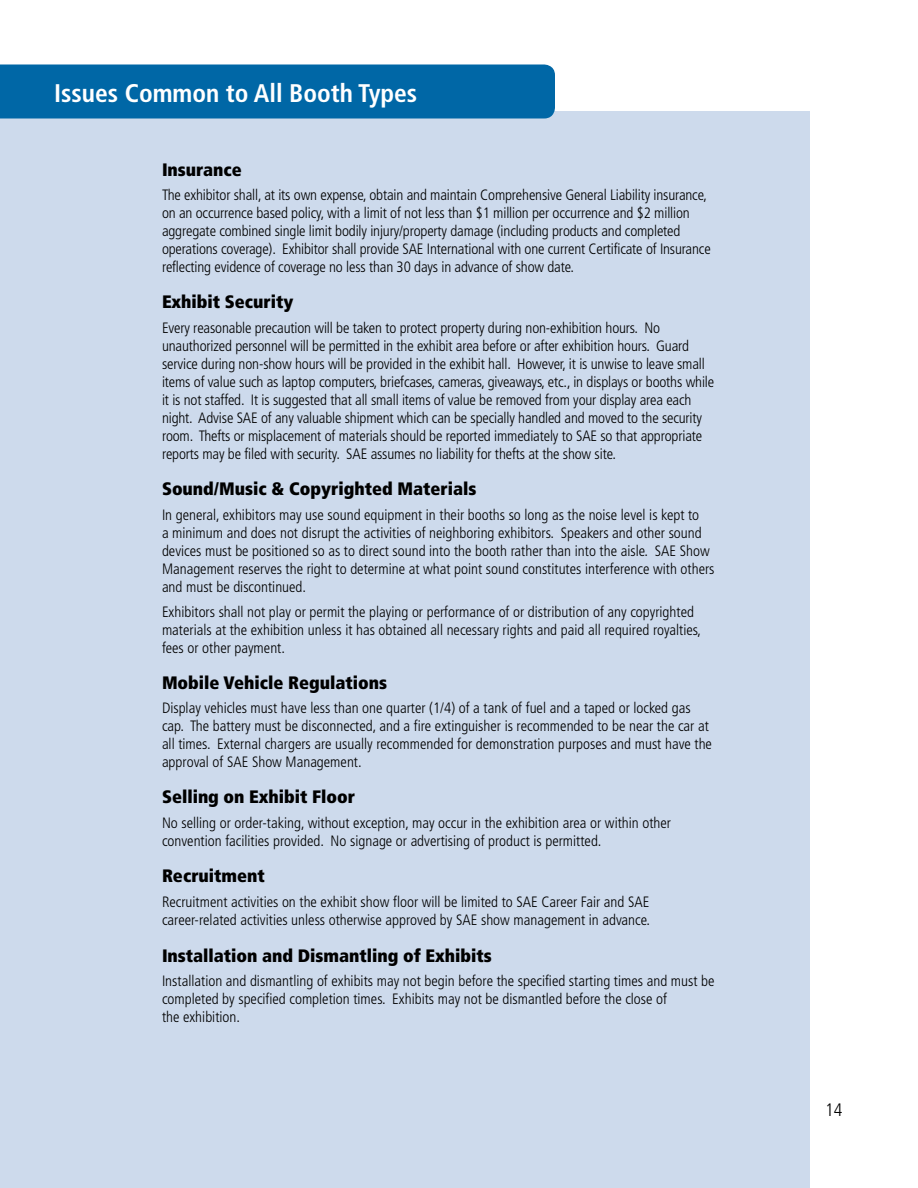
<style>
.page{position:relative;width:918px;height:1188px;background:#fff}
.page>*{position:absolute;margin:0;border:0;box-sizing:border-box;transform-origin:0 0}
.t1{font:700 condensed 25.5px "Frutiger LT Std";color:#fff}
.t2{font:900 condensed 18px "Frutiger LT Std";color:#000}
.t3{font:300 condensed 18px "Frutiger LT Std";color:#000}
.t4{font:300 condensed 15px/18px "Frutiger LT Std";color:#000}
</style>
<div class="page">
<div style="left:0;top:111px;width:810px;height:1077px;background:#cddaec"></div>
<div style="left:0;top:64px;width:555px;height:54px;background:#0067a6"></div>
<h1 class="t1" style="left:54px;top:78px;width:365px">Issues Common to All Booth Types</h1>
<p class="t2" style="left:162px;top:158px;width:81px">Insurance</p>
<p class="t4" style="left:162px;top:186px;width:550px">The exhibitor shall, at its own expense, obtain and maintain Comprehensive General Liability insurance, on an occurrence based policy, with a limit of not less than $1 million per occurrence and $2 million aggregate combined single limit bodily injury/property damage (including products and completed operations coverage). Exhibitor shall provide SAE International with one current Certificate of Insurance reflecting evidence of coverage no less than 30 days in advance of show date.</p>
<p class="t2" style="left:162px;top:291px;width:133px">Exhibit Security</p>
<p class="t4" style="left:162px;top:319px;width:554px">Every reasonable precaution will be taken to protect property during non-exhibition hours. No unauthorized personnel will be permitted in the exhibit area before or after exhibition hours. Guard service during non-show hours will be provided in the exhibit hall. However, it is unwise to leave small items of value such as laptop computers, briefcases, cameras, giveaways, etc., in displays or booths while it is not staffed. It is suggested that all small items of value be removed from your display area each night. Advise SAE of any valuable shipment which can be specially handled and moved to the security room. Thefts or misplacement of materials should be reported immediately to SAE so that appropriate reports may be filed with security. SAE assumes no liability for thefts at the show site.</p>
<p class="t2" style="left:162px;top:478px;width:316px">Sound/Music &amp; Copyrighted Materials</p>
<p class="t4" style="left:162px;top:506px;width:554px">In general, exhibitors may use sound equipment in their booths so long as the noise level is kept to<br>a minimum and does not disrupt the activities of neighboring exhibitors. Speakers and other sound devices must be positioned so as to direct sound into the booth rather than into the aisle. SAE Show Management reserves the right to determine at what point sound constitutes interference with others and must be discontinued.</p>
<p class="t4" style="left:162px;top:603px;width:541px">Exhibitors shall not play or permit the playing or performance of or distribution of any copyrighted materials at the exhibition unless it has obtained all necessary rights and paid all required royalties, fees or other payment.</p>
<p class="t2" style="left:162px;top:671px;width:227px">Mobile Vehicle Regulations</p>
<p class="t4" style="left:162px;top:699px;width:552px">Display vehicles must have less than one quarter (1/4) of a tank of fuel and a taped or locked gas cap. The battery must be disconnected, and a fire extinguisher is recommended to be near the car at all times. External chargers are usually recommended for demonstration purposes and must have the approval of SAE Show Management.</p>
<p class="t2" style="left:162px;top:786px;width:195px">Selling on Exhibit Floor</p>
<p class="t4" style="left:162px;top:814px;width:511px">No selling or order-taking, without exception, may occur in the exhibition area or within other convention facilities provided. No signage or advertising of product is permitted.</p>
<p class="t2" style="left:162px;top:865px;width:104px">Recruitment</p>
<p class="t4" style="left:162px;top:893px;width:490px">Recruitment activities on the exhibit show floor will be limited to SAE Career Fair and SAE career-related activities unless otherwise approved by SAE show management in advance.</p>
<p class="t2" style="left:162px;top:944px;width:331px">Installation and Dismantling of Exhibits</p>
<p class="t4" style="left:162px;top:972px;width:554px">Installation and dismantling of exhibits may not begin before the specified starting times and must be completed by specified completion times. Exhibits may not be dismantled before the close of<br>the exhibition.</p>
<p class="t3" style="left:825px;top:1100px;width:19px">14</p>
</div>
